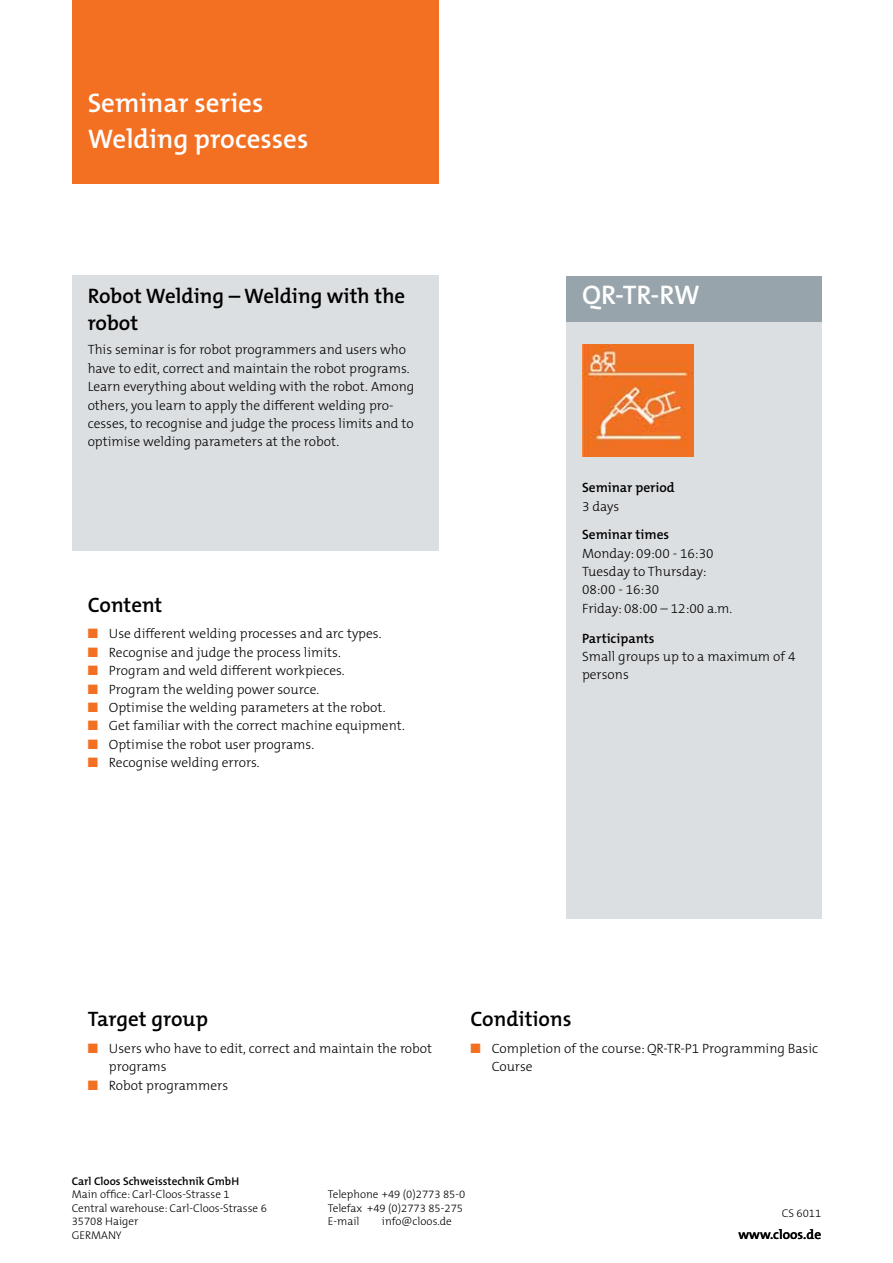
<style>
.page{position:relative;width:893px;height:1263px;background:#fff}
.page>*{position:absolute;margin:0;border:0;box-sizing:border-box;transform-origin:0 0}
.t1{font:600 27px/36px "The Mix B6";color:#fff}
.t2{font:600 21px/27px "The Mix B6";color:#000}
.t3{font:300 13.5px/18.3px "The Mix B3";color:#000}
.t4{font:600 13.5px "The Mix B6";color:#000}
.t5{font:300 11.25px/13.5px "The Mix B3";color:#000}
.t6{font:600 11.25px "The Mix B6";color:#000}
.s1{color:#f36f21}
</style>
<div class="page">
<div style="left:72px;top:0;width:366px;height:184px;background:#f36f21"></div>
<div style="left:72px;top:276px;width:366px;height:275px;background:#dcdfe1"></div>
<div style="left:566px;top:321px;width:255px;height:597px;background:#dcdfe1"></div>
<img style="left:582px;top:344px;width:112px;height:112px">
<div style="left:566px;top:276px;width:255px;height:45px;background:#98a4ab"></div>
<h1 class="t1" style="left:88px;top:86px;width:222px">Seminar series<br>Welding processes</h1>
<h1 class="t1" style="left:88px;top:84px;width:30px">xx</h1>
<h2 class="t2" style="left:88px;top:283px;width:319px">Robot Welding – Welding with the robot</h2>
<h1 class="t1" style="left:582px;top:278px;width:119px">QR-TR-RW</h1>
<p class="t3" style="left:88px;top:341px;width:328px">This seminar is for robot programmers and users who have to edit, correct and maintain the robot programs.<br>Learn everything about welding with the robot. Among others, you learn to apply the different welding pro&shy;cesses, to recognise and judge the process limits and to optimise welding parameters at the robot.</p>
<h2 class="t2" style="left:88px;top:592px;width:76px">Content</h2>
<p class="t3" style="left:88px;top:625px;width:295px"><span class="s1">■</span> Use different welding processes and arc types.</p>
<p class="t3" style="left:88px;top:643px;width:255px"><span class="s1">■</span> Recognise and judge the process limits.</p>
<p class="t3" style="left:88px;top:662px;width:259px"><span class="s1">■</span> Program and weld different workpieces.</p>
<p class="t3" style="left:88px;top:680px;width:233px"><span class="s1">■</span> Program the welding power source.</p>
<p class="t3" style="left:88px;top:699px;width:299px"><span class="s1">■</span> Optimise the welding parameters at the robot.</p>
<p class="t3" style="left:88px;top:717px;width:319px"><span class="s1">■</span> Get familiar with the correct machine equipment.</p>
<p class="t3" style="left:88px;top:735px;width:228px"><span class="s1">■</span> Optimise the robot user programs.</p>
<p class="t3" style="left:88px;top:754px;width:174px"><span class="s1">■</span> Recognise welding errors.</p>
<p class="t4" style="left:582px;top:480px;width:94px">Seminar period</p>
<p class="t3" style="left:582px;top:497px;width:39px">3 days</p>
<p class="t4" style="left:582px;top:527px;width:89px">Seminar times</p>
<p class="t3" style="left:582px;top:544px;width:152px">Monday: 09:00 - 16:30<br>Tuesday to Thursday:<br>08:00 - 16:30<br>Friday: 08:00 – 12:00 a.m.</p>
<p class="t4" style="left:582px;top:631px;width:74px">Participants</p>
<p class="t3" style="left:582px;top:648px;width:215px">Small groups up to a maximum of 4 persons</p>
<h2 class="t2" style="left:88px;top:1006px;width:122px">Target group</h2>
<p class="t3" style="left:109px;top:1039px;width:325px;text-indent:-21px"><span class="s1">■</span> Users who have to edit, correct and maintain the robot programs</p>
<p class="t3" style="left:88px;top:1076px;width:142px"><span class="s1">■</span> Robot programmers</p>
<h2 class="t2" style="left:470px;top:1006px;width:103px">Conditions</h2>
<p class="t3" style="left:492px;top:1039px;width:328px;text-indent:-21px"><span class="s1">■</span> Completion of the course: QR-TR-P1 Programming Basic<br>Course</p>
<p class="t6" style="left:72px;top:1175px;width:169px">Carl Cloos Schweisstechnik GmbH</p>
<p class="t5" style="left:72px;top:1188px;width:197px">Main office: Carl-Cloos-Strasse 1<br>Central warehouse: Carl-Cloos-Strasse 6<br>35708 Haiger<br>GERMANY</p>
<p class="t5" style="left:328px;top:1188px;width:139px">Telephone +49 (0)2773 85-0<br>Telefax +49 (0)2773 85-275<br>E-mail</p>
<p class="t5" style="left:382px;top:1215px;width:72px">info@cloos.de</p>
<p class="t5" style="left:782px;top:1207px;width:41px">CS 6011</p>
<p class="t4" style="left:738px;top:1227px;width:84px">www.cloos.de</p>
</div>
